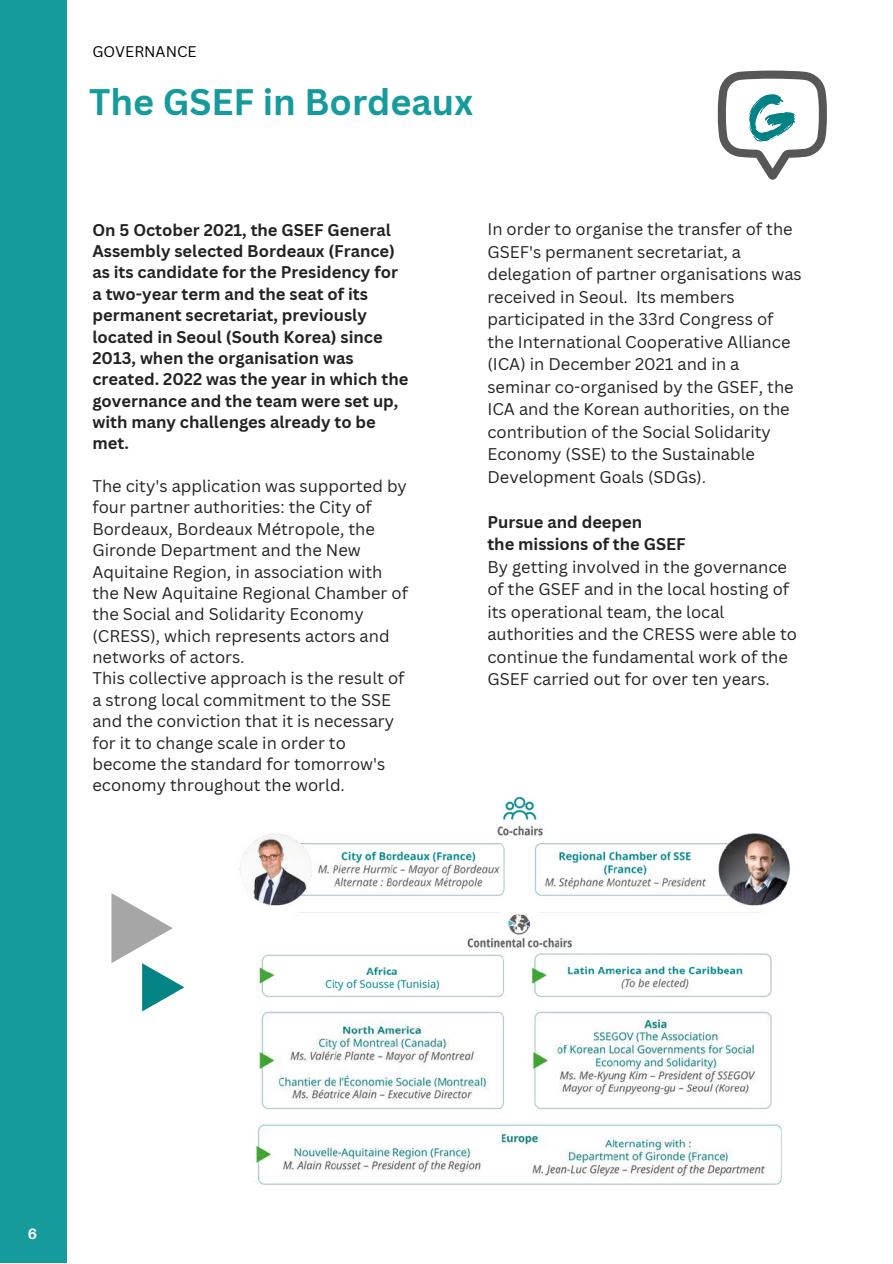
<style>
.page{position:relative;width:893px;height:1264px;background:#fff}
.page>*{position:absolute;margin:0;border:0;box-sizing:border-box;transform-origin:0 0}
.t1{font:700 36px "Canva Sans";color:#159b9b}
.t2{font:16.5px/22.5px "Canva Sans";color:#222}
.t3{font:700 16.5px/21.3px "Canva Sans";color:#222}
.t4{font:15px "Canva Sans";color:#000}
.t5{font:700 15px "Aileron";color:#fff}
</style>
<div class="page">
<div style="left:0;top:0;width:67px;height:1262px;background:#159b9b"></div>
<svg style="left:717px;top:71px;width:109px;height:109px"></svg>
<svg style="left:111px;top:893px;width:73px;height:118px"></svg>
<img style="left:239px;top:796px;width:551px;height:110px">
<img style="left:256px;top:912px;width:526px;height:273px">
<p class="t4" style="left:92px;top:41px;width:106px">GOVERNANCE</p>
<h1 class="t1" style="left:89px;top:77px;width:385px">The GSEF in Bordeaux</h1>
<p class="t3" style="left:92px;top:219px;width:317px">On 5 October 2021, the GSEF General<br>Assembly selected Bordeaux (France) as its candidate for the Presidency for a two-year term and the seat of its permanent secretariat, previously located in Seoul (South Korea) since<br>2013, when the organisation was created. 2022 was the year in which the governance and the team were set up, with many challenges already to be met.</p>
<p class="t2" style="left:92px;top:475px;width:317px;line-height:21.3px">The city's application was supported by four partner authorities: the City of Bordeaux, Bordeaux Métropole, the Gironde Department and the New Aquitaine Region, in association with the New Aquitaine Regional Chamber of the Social and Solidarity Economy (CRESS), which represents actors and networks of actors.<br>This collective approach is the result of a strong local commitment to the SSE and the conviction that it is necessary for it to change scale in order to become the standard for tomorrow's economy throughout the world.</p>
<p class="t2" style="left:487px;top:217px;width:316px">In order to organise the transfer of the GSEF's permanent secretariat, a delegation of partner organisations was received in Seoul. Its members participated in the 33rd Congress of the International Cooperative Alliance (ICA) in December 2021 and in a seminar co-organised by the GSEF, the ICA and the Korean authorities, on the contribution of the Social Solidarity Economy (SSE) to the Sustainable Development Goals (SDGs).</p>
<p class="t3" style="left:487px;top:510px;width:200px;line-height:22.5px">Pursue and deepen<br>the missions of the GSEF</p>
<p class="t2" style="left:487px;top:555px;width:311px">By getting involved in the governance of the GSEF and in the local hosting of its operational team, the local authorities and the CRESS were able to continue the fundamental work of the GSEF carried out for over ten years.</p>
<p class="t5" style="left:28px;top:1224px;width:11px">6</p>
</div>
